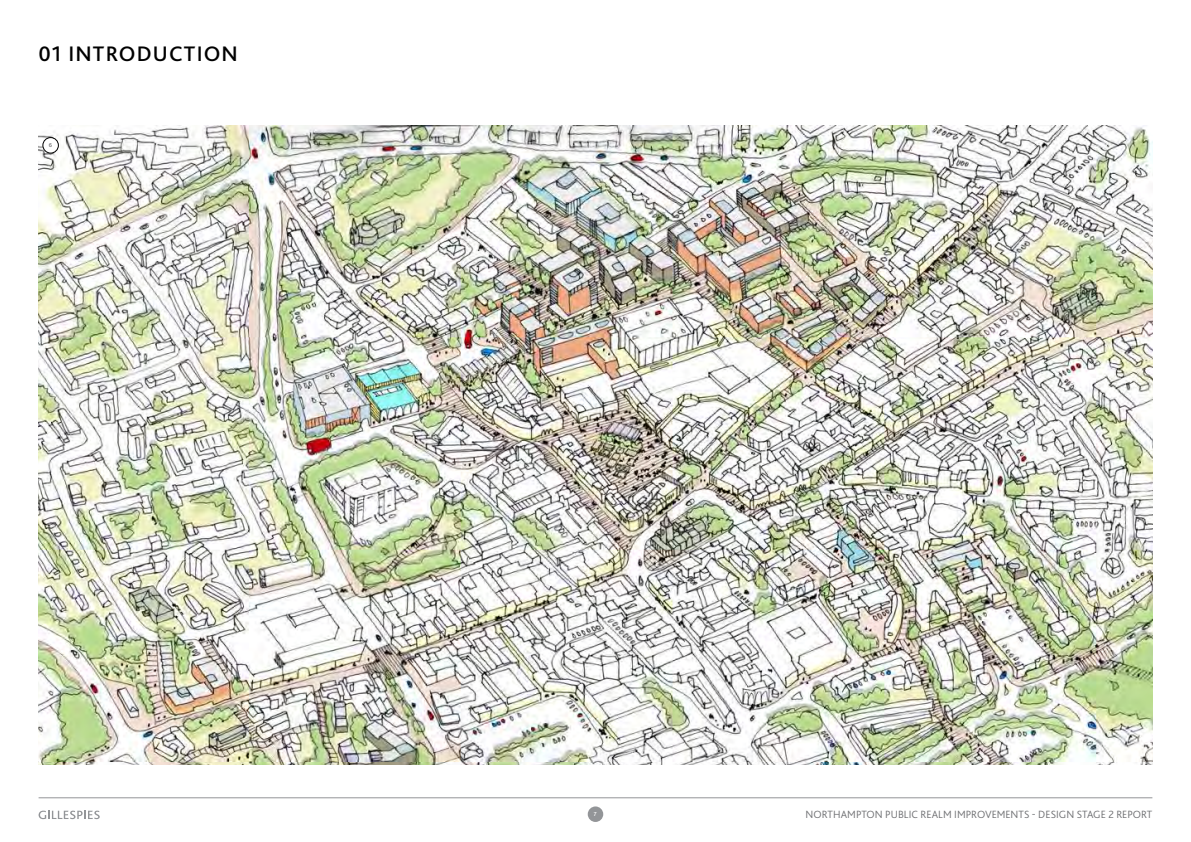
<style>
.page{position:relative;width:1191px;height:842px;background:#fff}
.page>*{position:absolute;margin:0;border:0;box-sizing:border-box;transform-origin:0 0}
.t1{font:500 22px "Bliss 2";letter-spacing:.05em;color:#000}
.t2{font:300 11px "Bliss 2";letter-spacing:.005em;color:#6d6e71}
.t3{font:500 6px "Bliss 2";color:#fff}
.t4{font:500 6px "Bliss 2";color:#6d6e71}
</style>
<div class="page">
<div style="left:588px;top:806px;width:15px;height:16px;background:#939598;border-radius:50%"></div>
<svg style="left:39px;top:811px;width:61px;height:8px"></svg>
<hr style="left:39px;top:798px;width:1113px;height:1px;background:#939598">
<img style="left:39px;top:125px;width:1113px;height:640px">
<div style="left:43px;top:138px;width:15px;height:15px;background:#fff;border-radius:50%"></div>
<div style="left:42px;top:137px;width:17px;height:17px;border:1px solid #000;border-radius:50%"></div>
<h1 class="t1" style="left:39px;top:40px;width:201px">01 INTRODUCTION</h1>
<p class="t4" style="left:49px;top:142px;width:5px">6</p>
<p class="t3" style="left:594px;top:810px;width:4px">7</p>
<p class="t2" style="left:805px;top:807px;width:348px">NORTHAMPTON PUBLIC REALM IMPROVEMENTS - DESIGN STAGE 2 REPORT</p>
</div>
